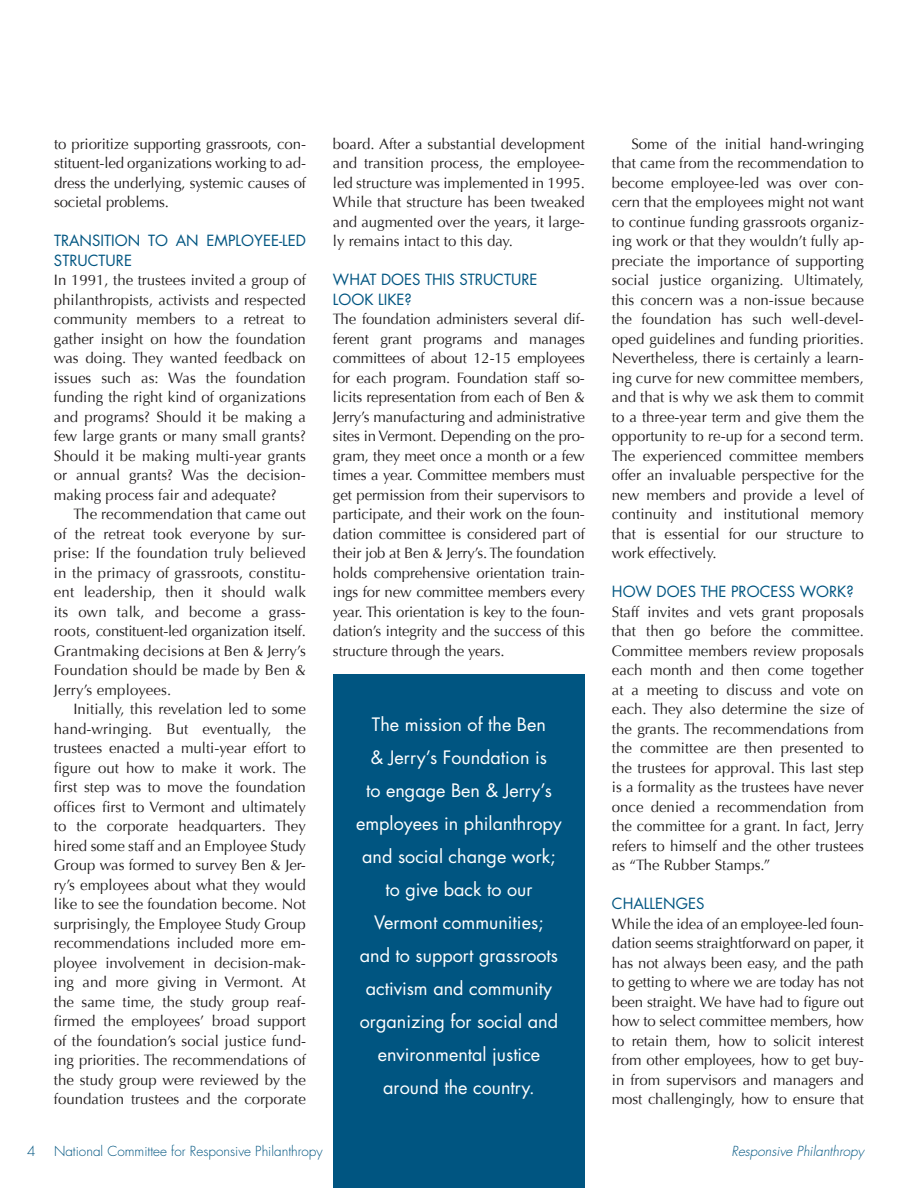
<style>
.page{position:relative;width:918px;height:1188px;background:#fff}
.page>*{position:absolute;margin:0;border:0;box-sizing:border-box;transform-origin:0 0}
.t1{font:18px/33px "Futura";color:#fff;text-align:center}
.t2{font:15px/19.5px "Optima";color:#231f20;text-align:justify}
.t3{font:15px "Futura";color:#005581}
.t4{font:300 13.5px "Futura";color:#005581}
.t5{font:italic 300 13.5px "Futura";color:#005581}
</style>
<div class="page">
<div style="left:333px;top:674px;width:252px;height:514px;background:#005581"></div>
<p class="t2" style="left:54px;top:134px;width:254px">to prioritize supporting grassroots, con&shy;stituent-led organizations working to ad&shy;dress the underlying, systemic causes of societal problems.</p>
<p class="t3" style="left:54px;top:231px;width:16px">Transiti</p>
<p class="t3" style="left:115px;top:231px;width:73px">on to an</p>
<p class="t3" style="left:207px;top:231px;width:10px">empl</p>
<p class="t3" style="left:241px;top:231px;width:50px">oyee-led</p>
<p class="t3" style="left:54px;top:251px;width:70px">structure</p>
<p class="t2" style="left:54px;top:271px;width:254px">In 1991, the trustees invited a group of philanthropists, activists and respected community members to a retreat to gather insight on how the foundation was doing. They wanted feedback on issues such as: Was the foundation funding the right kind of organizations and programs? Should it be making a few large grants or many small grants?<br>Should it be making multi-year grants or annual grants? Was the decision&shy;making process fair and adequate?</p>
<p class="t2" style="left:54px;top:505px;width:254px;text-indent:20px">The recommendation that came out of the retreat took everyone by sur&shy;prise: If the foundation truly believed in the primacy of grassroots, constitu&shy;ent leadership, then it should walk its own talk, and become a grass&shy;roots, constituent-led organization itself.<br>Grantmaking decisions at Ben &amp; Jerry’s Foundation should be made by Ben &amp; Jerry’s employees.</p>
<p class="t2" style="left:54px;top:700px;width:254px;text-indent:20px">Initially, this revelation led to some hand-wringing. But eventually, the trustees enacted a multi-year effort to figure out how to make it work. The first step was to move the foundation offices first to Vermont and ultimately to the corporate headquarters. They hired some staff and an Employee Study Group was formed to survey Ben &amp; Jer&shy;ry’s employees about what they would like to see the foundation become. Not surprisingly, the Employee Study Group recommendations included more em&shy;ployee involvement in decision-mak&shy;ing and more giving in Vermont. At the same time, the study group reaf&shy;firmed the employees’ broad support of the foundation’s social justice fund&shy;ing priorities. The recommendations of the study group were reviewed by the foundation trustees and the corporate</p>
<p class="t2" style="left:333px;top:134px;width:254px">board. After a substantial development and transition process, the employee&shy;led structure was implemented in 1995.<br>While that structure has been tweaked and augmented over the years, it large&shy;ly remains intact to this day.</p>
<p class="t3" style="left:333px;top:270px;width:26px">What</p>
<p class="t3" style="left:381px;top:270px;width:53px">does this</p>
<p class="t3" style="left:459px;top:270px;width:70px">structure</p>
<p class="t3" style="left:333px;top:290px;width:53px">look like</p>
<p class="t3" style="left:405px;top:290px;width:9px">?</p>
<p class="t2" style="left:333px;top:310px;width:254px">The foundation administers several dif&shy;ferent grant programs and manages committees of about 12-15 employees for each program. Foundation staff so&shy;licits representation from each of Ben &amp; Jerry’s manufacturing and administrative sites in Vermont. Depending on the pro&shy;gram, they meet once a month or a few times a year. Committee members must get permission from their supervisors to participate, and their work on the foun&shy;dation committee is considered part of their job at Ben &amp; Jerry’s. The foundation holds comprehensive orientation train&shy;ings for new committee members every year. This orientation is key to the foun&shy;dation’s integrity and the success of this structure through the years.</p>
<p class="t1" style="left:356px;top:708px;width:207px">The mission of the Ben<br>&amp; Jerry’s Foundation is<br>to engage Ben &amp; Jerry’s employees in philanthropy and social change work; to give back to our<br>Vermont communities;<br>and to support grassroots activism and community organizing for social and environmental justice around the country.</p>
<p class="t2" style="left:612px;top:134px;width:254px;text-indent:19px">Some of the initial hand-wringing that came from the recommendation to become employee-led was over con&shy;cern that the employees might not want to continue funding grassroots organiz&shy;ing work or that they wouldn’t fully ap&shy;preciate the importance of supporting social justice organizing. Ultimately, this concern was a non-issue because the foundation has such well-devel&shy;oped guidelines and funding priorities.<br>Nevertheless, there is certainly a learn&shy;ing curve for new committee members, and that is why we ask them to commit to a three-year term and give them the opportunity to re-up for a second term.<br>The experienced committee members offer an invaluable perspective for the new members and provide a level of continuity and institutional memory that is essential for our structure to work effectively.</p>
<p class="t3" style="left:612px;top:582px;width:98px">How does the</p>
<p class="t3" style="left:731px;top:582px;width:39px">process</p>
<p class="t3" style="left:800px;top:582px;width:55px">work?</p>
<p class="t2" style="left:612px;top:602px;width:254px">Staff invites and vets grant proposals that then go before the committee.<br>Committee members review proposals each month and then come together at a meeting to discuss and vote on each. They also determine the size of the grants. The recommendations from the committee are then presented to the trustees for approval. This last step is a formality as the trustees have never once denied a recommendation from the committee for a grant. In fact, Jerry refers to himself and the other trustees as “The Rubber Stamps.”</p>
<p class="t3" style="left:612px;top:894px;width:21px">Challenges</p>
<p class="t2" style="left:612px;top:914px;width:254px">While the idea of an employee-led foun&shy;dation seems straightforward on paper, it has not always been easy, and the path to getting to where we are today has not been straight. We have had to figure out how to select committee members, how to retain them, how to solicit interest from other employees, how to get buy&shy;in from supervisors and managers and most challengingly, how to ensure that</p>
<p class="t4" style="left:27px;top:1143px;width:10px">4</p>
<p class="t4" style="left:54px;top:1143px;width:270px">National Committee for Responsive Philanthropy</p>
<p class="t5" style="left:731px;top:1143px;width:134px">Responsive Philanthropy</p>
</div>
